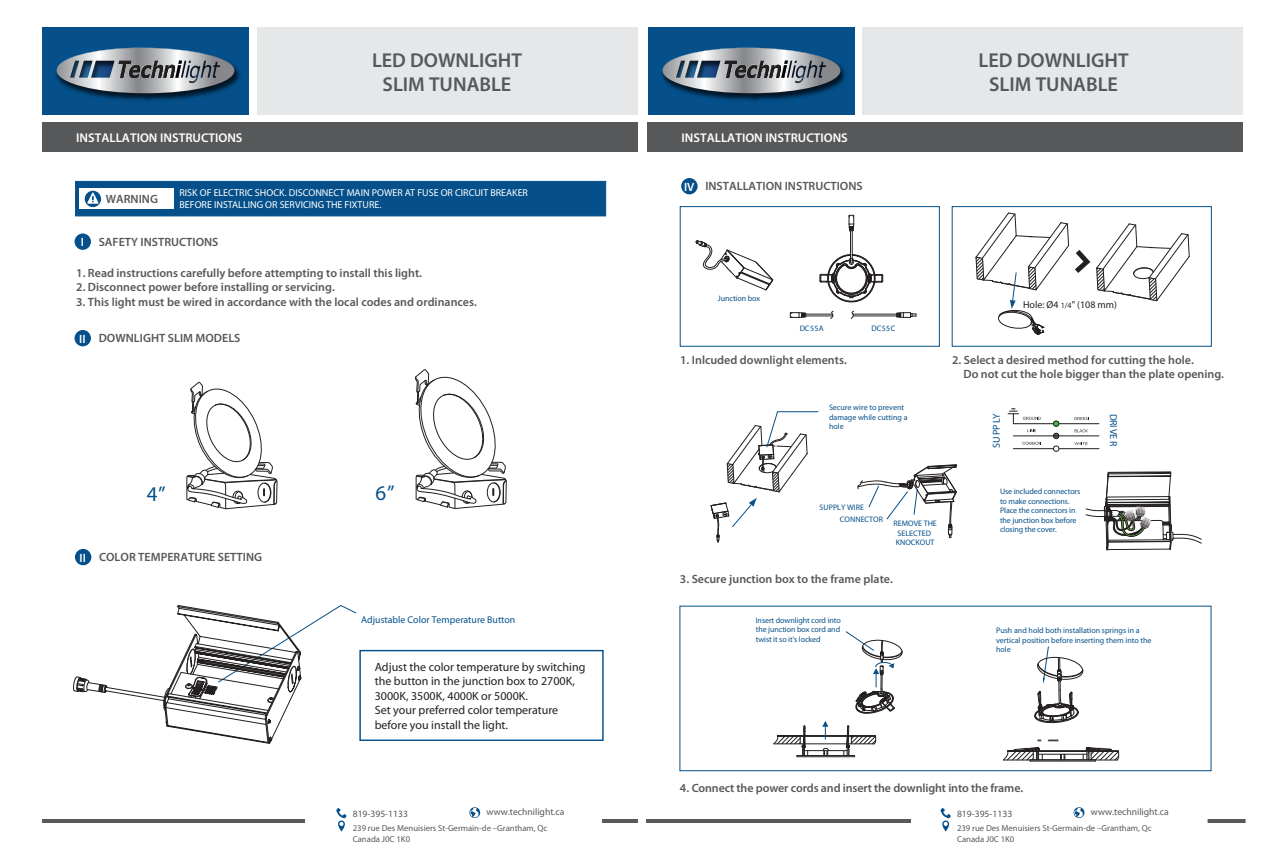
<style>
.page{position:relative;width:1274px;height:866px;background:#fff}
.page>*{position:absolute;margin:0;border:0;box-sizing:border-box;transform-origin:0 0}
.t1{font:21px "Myriad Pro";color:#05508a}
.t2{font:600 20.1px/24.1px "Myriad Pro";color:#57585a;text-align:center}
.t3{font:600 12.7px "Myriad Pro";color:#fff}
.t4{font:600 12px/14.4px "Myriad Pro";color:#57585a}
.t5{font:12px/14.4px "Myriad Pro";color:#231f20}
.t6{font:600 12px "Myriad Pro";color:#fff}
.t7{font:10.1px "Myriad Pro";letter-spacing:-.01em;color:#05508a}
.t8{font:10px/12px "Myriad Pro";color:#fff}
.t9{font:10px "Myriad Pro";color:#231f20}
.t10{font:9.8px "Myriad Pro";color:#05508a}
.t11{font:9.6px "Myriad Pro";color:#58595b}
.t12{font:8.7px/10.4px "Myriad Pro";color:#58595b}
.t13{font:8px/9.6px "Myriad Pro";color:#05508a}
.s1{font-size:8px}
</style>
<div class="page">
<div style="left:257px;top:27px;width:381px;height:88px;background:#e6e7e9"></div>
<div style="left:43px;top:122px;width:595px;height:30px;background:#57585a"></div>
<div style="left:43px;top:27px;width:206px;height:88px;background:#05508a"></div>
<div style="left:75px;top:181px;width:531px;height:35px;background:#05508a"></div>
<div style="left:79px;top:189px;width:95px;height:20px;background:#fff"></div>
<svg style="left:85px;top:191px;width:16px;height:16px"></svg>
<div style="left:75px;top:233px;width:16px;height:17px;background:#05508a;border-radius:50%"></div>
<svg style="left:43px;top:819px;width:262px;height:3px"></svg>
<svg style="left:602px;top:819px;width:36px;height:3px"></svg>
<div style="left:75px;top:330px;width:16px;height:16px;background:#05508a;border-radius:50%"></div>
<div style="left:75px;top:549px;width:16px;height:16px;background:#05508a;border-radius:50%"></div>
<div style="left:359px;top:649px;width:244px;height:92px;border:1px solid #05508a"></div>
<svg style="left:186px;top:381px;width:91px;height:129px"></svg>
<svg style="left:415px;top:369px;width:92px;height:140px"></svg>
<svg style="left:73px;top:605px;width:284px;height:139px"></svg>
<div style="left:862px;top:27px;width:381px;height:88px;background:#e6e7e9"></div>
<div style="left:648px;top:122px;width:595px;height:30px;background:#57585a"></div>
<div style="left:648px;top:27px;width:206px;height:88px;background:#05508a"></div>
<hr style="left:646px;top:819px;width:264px;height:4px;background:#58595b">
<svg style="left:1207px;top:819px;width:38px;height:3px"></svg>
<div style="left:681px;top:178px;width:16px;height:16px;background:#05508a;border-radius:50%"></div>
<div style="left:680px;top:206px;width:259px;height:140px;border:1px solid #05508a"></div>
<div style="left:951px;top:206px;width:260px;height:140px;border:1px solid #05508a"></div>
<svg style="left:695px;top:240px;width:78px;height:51px"></svg>
<hr style="left:853px;top:314px;width:43px;height:1px;background:#231f20">
<hr style="left:853px;top:315px;width:43px;height:1px;background:#231f20">
<svg style="left:896px;top:312px;width:20px;height:6px"></svg>
<svg style="left:790px;top:215px;width:93px;height:104px"></svg>
<div style="left:679px;top:605px;width:532px;height:166px;border:1px solid #05508a"></div>
<svg style="left:1003px;top:646px;width:116px;height:115px"></svg>
<hr style="left:797px;top:756px;width:57px;height:1px;background:#231f20">
<svg style="left:773px;top:631px;width:129px;height:125px"></svg>
<svg style="left:1096px;top:223px;width:93px;height:79px"></svg>
<svg style="left:975px;top:212px;width:115px;height:123px"></svg>
<hr style="left:1013px;top:423px;width:86px;height:1px;background:#231f20">
<svg style="left:1074px;top:417px;width:14px;height:3px"></svg>
<hr style="left:1013px;top:435px;width:86px;height:1px;background:#231f20">
<svg style="left:1053px;top:420px;width:6px;height:19px"></svg>
<svg style="left:1074px;top:429px;width:13px;height:3px"></svg>
<svg style="left:1008px;top:408px;width:32px;height:24px"></svg>
<hr style="left:1013px;top:448px;width:86px;height:1px;background:#231f20">
<svg style="left:1053px;top:445px;width:6px;height:7px"></svg>
<svg style="left:1074px;top:442px;width:13px;height:3px"></svg>
<svg style="left:1022px;top:441px;width:19px;height:4px"></svg>
<svg style="left:710px;top:411px;width:108px;height:131px"></svg>
<svg style="left:857px;top:464px;width:100px;height:74px"></svg>
<svg style="left:336px;top:808px;width:10px;height:23px"></svg>
<svg style="left:469px;top:807px;width:11px;height:11px"></svg>
<svg style="left:940px;top:808px;width:10px;height:23px"></svg>
<svg style="left:1073px;top:807px;width:11px;height:11px"></svg>
<svg style="left:1085px;top:471px;width:116px;height:80px"></svg>
<img style="left:1138px;top:515px;width:15px;height:16px">
<img style="left:56px;top:47px;width:184px;height:54px">
<svg style="left:57px;top:48px;width:178px;height:46px;background:#788896"></svg>
<img style="left:690px;top:47px;width:155px;height:54px">
<svg style="left:662px;top:48px;width:179px;height:46px;background:#778896"></svg>
<p class="t3" style="left:76px;top:130px;width:168px">INSTALLATION INSTRUCTIONS</p>
<h2 class="t2" style="left:372px;top:48px;width:151px">LED DOWNLIGHT<br>SLIM TUNABLE</h2>
<p class="t6" style="left:81px;top:234px;width:5px">I</p>
<p class="t4" style="left:106px;top:192px;width:54px">WARNING</p>
<p class="t8" style="left:179px;top:187px;width:350px">RISK OF ELECTRIC SHOCK. DISCONNECT MAIN POWER AT FUSE OR CIRCUIT BREAKER<br>BEFORE INSTALLING OR SERVICING THE FIXTURE.</p>
<p class="t4" style="left:99px;top:234px;width:121px">SAFETY INSTRUCTIONS</p>
<p class="t4" style="left:76px;top:265px;width:347px">1. Read instructions carefully before attempting to install this light.</p>
<p class="t4" style="left:76px;top:280px;width:260px">2. Disconnect power before installing or servicing.</p>
<p class="t4" style="left:76px;top:294px;width:402px">3. This light must be wired in accordance with the local codes and ordinances.</p>
<p class="t4" style="left:99px;top:331px;width:143px">DOWNLIGHT SLIM MODELS</p>
<p class="t6" style="left:79px;top:331px;width:8px">II</p>
<h1 class="t1" style="left:147px;top:480px;width:20px">4”</h1>
<h1 class="t1" style="left:375px;top:480px;width:20px">6”</h1>
<p class="t6" style="left:80px;top:550px;width:8px">II</p>
<p class="t4" style="left:99px;top:549px;width:164px">COLOR TEMPERATURE SETTING</p>
<p class="t10" style="left:361px;top:613px;width:156px">Adjustable Color Temperature Button</p>
<p class="t5" style="left:375px;top:659px;width:212px">Adjust the color temperature by switching the button in the junction box to 2700K, 3000K, 3500K, 4000K or 5000K.<br>Set your preferred color temperature before you install the light.</p>
<p class="t3" style="left:681px;top:130px;width:168px">INSTALLATION INSTRUCTIONS</p>
<p class="t6" style="left:684px;top:179px;width:12px">IV</p>
<p class="t4" style="left:705px;top:179px;width:159px">INSTALLATION INSTRUCTIONS</p>
<h2 class="t2" style="left:978px;top:48px;width:151px">LED DOWNLIGHT<br>SLIM TUNABLE</h2>
<p class="t13" style="left:718px;top:293px;width:44px">Junction box</p>
<p class="t13" style="left:799px;top:323px;width:25px">DC55A</p>
<p class="t13" style="left:871px;top:323px;width:25px">DC55C</p>
<p class="t4" style="left:680px;top:352px;width:168px">1. Inlcuded downlight elements.</p>
<p class="t13" style="left:829px;top:402px;width:80px">Secure wire to prevent damage while cutting a hole</p>
<p class="t9" style="left:1023px;top:298px;width:96px">Hole: Ø4 <span class="s1">1/4</span>" (108 mm)</p>
<p class="t4" style="left:963px;top:352px;width:262px;text-indent:-11px">2. Select a desired method for cutting the hole.<br>Do not cut the hole bigger than the plate opening.</p>
<p class="t7" style="left:990px;top:447px;width:36px;rotate:-90deg">SUPP LY</p>
<p class="t7" style="left:1119px;top:413px;width:34px;rotate:90deg">DRIVE R</p>
<p class="t13" style="left:819px;top:502px;width:46px">SUPPLY WIRE</p>
<p class="t13" style="left:840px;top:514px;width:45px">CONNECTOR</p>
<p class="t13" style="left:893px;top:518px;width:45px">REMOVE THE<br>SELECTED<br>KNOCKOUT</p>
<p class="t13" style="left:1000px;top:486px;width:82px">Use included connectors to make connections.<br>Place the connectors in the junction box before closing the cover.</p>
<p class="t4" style="left:680px;top:571px;width:214px">3. Secure junction box to the frame plate.</p>
<p class="t13" style="left:755px;top:615px;width:86px;text-align:justify">Insert downlight cord into the junction box cord and twist it so it’s locked</p>
<p class="t13" style="left:996px;top:625px;width:157px">Push and hold both installation springs in a vertical position before inserting them into the hole</p>
<p class="t4" style="left:680px;top:780px;width:345px">4. Connect the power cords and insert the downlight into the frame.</p>
<p class="t11" style="left:486px;top:806px;width:79px">www.technilight.ca</p>
<p class="t12" style="left:353px;top:822px;width:196px">239 rue Des Menuisiers St-Germain-de –Grantham, Qc<br>Canada J0C 1K0</p>
<p class="t11" style="left:353px;top:807px;width:57px">819-395-1133</p>
<p class="t11" style="left:1090px;top:806px;width:79px">www.technilight.ca</p>
<p class="t12" style="left:957px;top:822px;width:196px">239 rue Des Menuisiers St-Germain-de –Grantham, Qc<br>Canada J0C 1K0</p>
<p class="t11" style="left:957px;top:807px;width:57px">819-395-1133</p>
</div>
